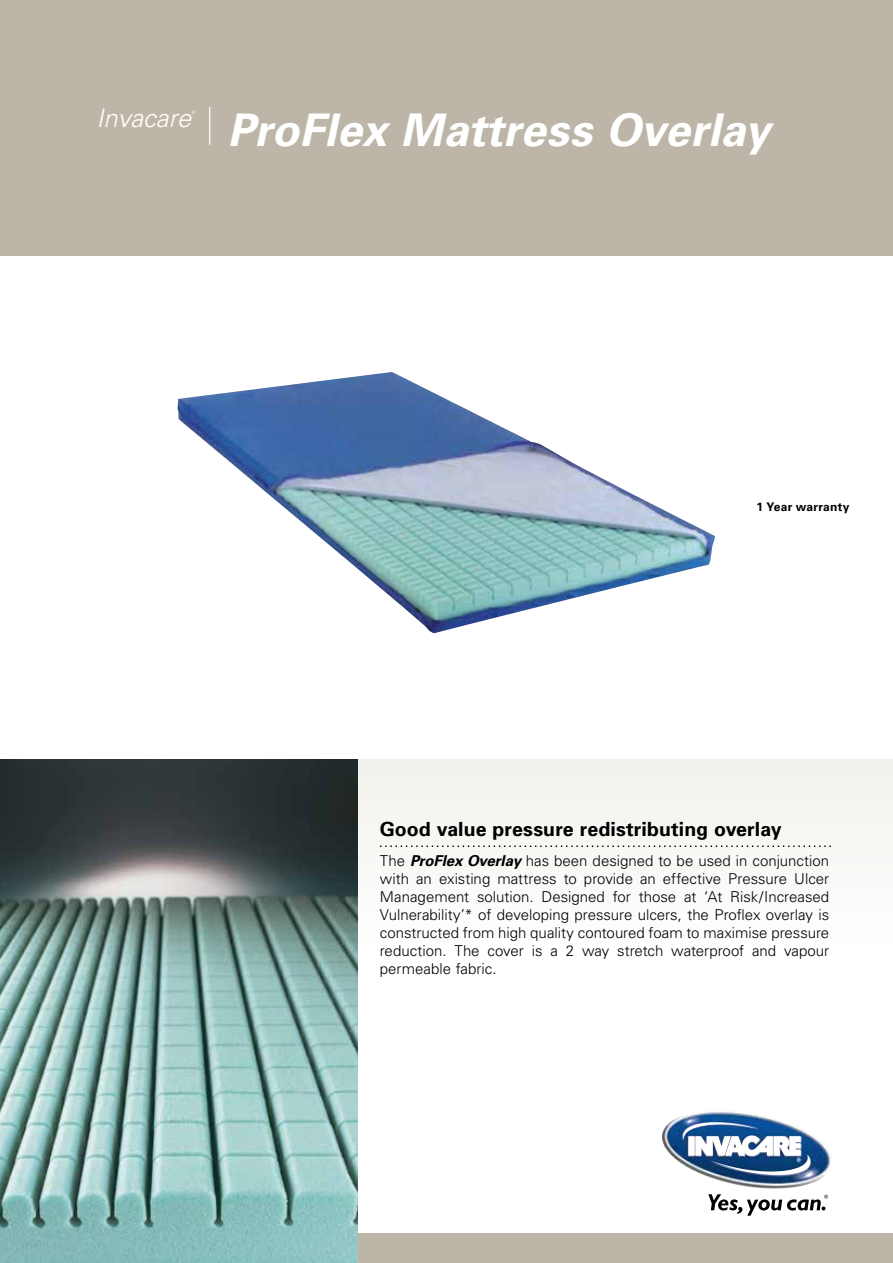
<style>
.page{position:relative;width:893px;height:1263px;background:#fff}
.page>*{position:absolute;margin:0;border:0;box-sizing:border-box;transform-origin:0 0}
.t1{font:italic 700 45px "Univers";color:#fff}
.t2{font:italic 300 25.5px "Univers";color:#fff}
.t3{font:700 19.5px "Univers";letter-spacing:.005em;color:#000}
.t4{font:300 15px/18px "Univers";color:#000;text-align:justify}
.t5{font:700 12px "Univers";letter-spacing:.02em;color:#000}
.t6{font:italic 300 4.5px "Univers";color:#fff}
.s1{font-weight:700;font-style:italic}
</style>
<div class="page">
<img style="left:177px;top:372px;width:538px;height:262px">
<div style="left:0;top:0;width:893px;height:255px;background:#bdb5a8"></div>
<div style="left:357px;top:1233px;width:536px;height:30px;background:#bdb5a8"></div>
<img style="left:662px;top:1110px;width:171px;height:79px">
<img style="left:683px;top:1119px;width:127px;height:59px">
<svg style="left:708px;top:1194px;width:120px;height:22px"></svg>
<hr style="left:209px;top:107px;width:1px;height:38px;background:#fff">
<div style="left:357px;top:759px;width:536px;height:343px;background:linear-gradient(to right,#fbfbfa,#fbfbfa)"></div>
<img style="left:0;top:759px;width:357px;height:504px">
<svg style="left:380px;top:845px;width:451px;height:2px"></svg>
<h2 class="t2" style="left:96px;top:103px;width:96px">Invacare</h2>
<p class="t6" style="left:191px;top:109px;width:5px">®</p>
<h1 class="t1" style="left:228px;top:102px;width:544px">ProFlex Mattress Overlay</h1>
<p class="t5" style="left:756px;top:500px;width:95px">1 Year warranty</p>
<h3 class="t3" style="left:380px;top:817px;width:403px">Good value pressure redistributing overlay</h3>
<p class="t4" style="left:380px;top:851px;width:451px">The <span class="s1">ProFlex Overlay</span> has been designed to be used in conjunction with an existing mattress to provide an effective Pressure Ulcer Management solution. Designed for those at ‘At Risk/Increased Vulnerability’* of developing pressure ulcers, the Proflex overlay is constructed from high quality contoured foam to maximise pressure reduction. The cover is a 2 way stretch waterproof and vapour permeable fabric.</p>
</div>
